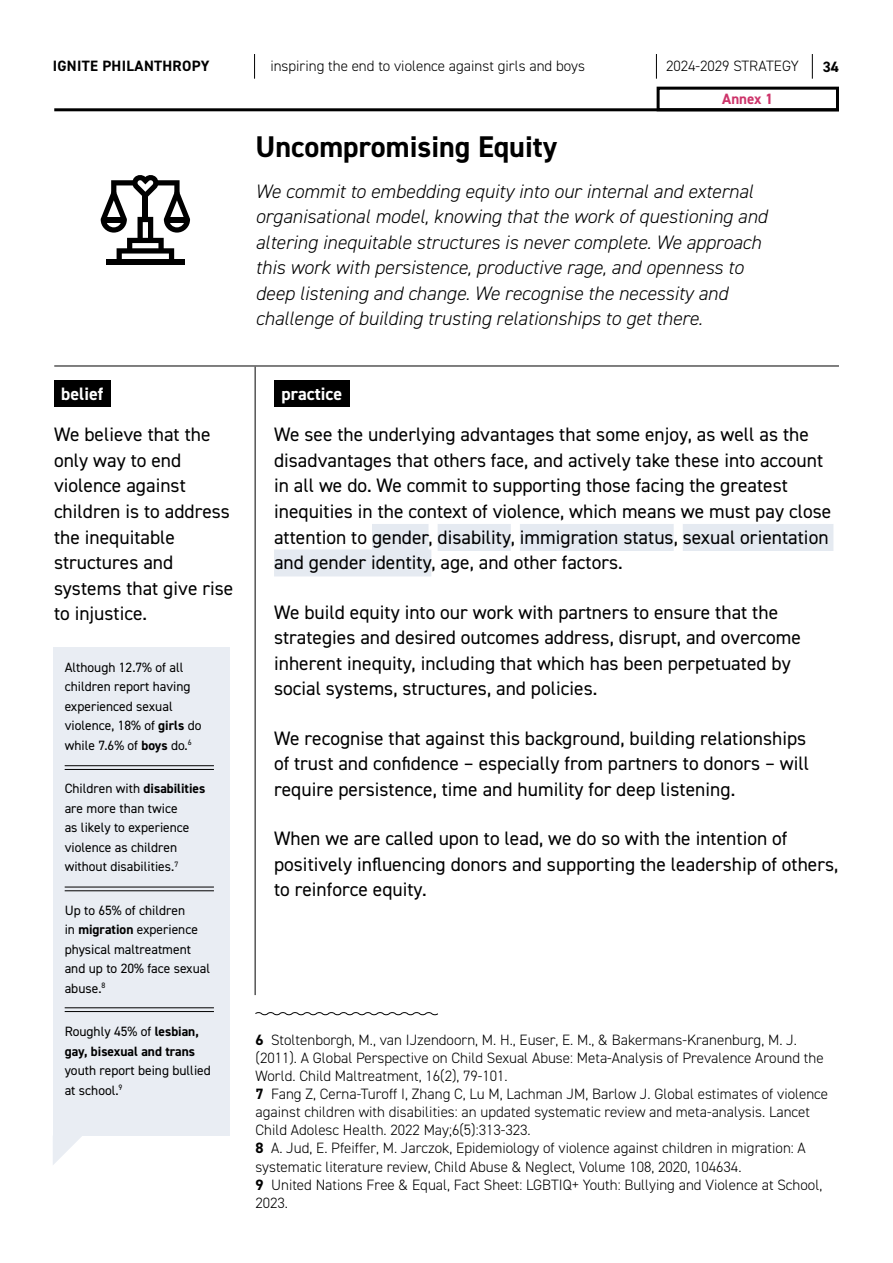
<style>
.page{position:relative;width:893px;height:1263px;background:#fff}
.page>*{position:absolute;margin:0;border:0;box-sizing:border-box;transform-origin:0 0}
.t1{font:700 30px "DIN2014";color:#000}
.t2{font:19.5px/25.5px "DIN2014";color:#000}
.t3{font:italic 300 19.5px/25.5px "DIN2014";color:#000}
.t4{font:700 18px "DIN2014";color:#fff}
.t5{font:300 15px/18px "DIN2014";color:#000}
.t6{font:700 15px "DIN2014";letter-spacing:.02em;color:#000}
.t7{font:700 15px "DIN2014";color:#cd346a}
.t8{font:13.5px/19.5px "DIN2014";color:#000}
.t9{font:700 13.5px/19.5px "DIN2014";color:#000}
.s1{font-weight:700}
.s2{font-weight:400}
</style>
<div class="page">
<svg style="left:656px;top:54px;width:1px;height:25px"></svg>
<svg style="left:254px;top:54px;width:1px;height:25px"></svg>
<svg style="left:812px;top:54px;width:1px;height:25px"></svg>
<div style="left:53px;top:647px;width:176px;height:488px;background:#e9edf3"></div>
<svg style="left:53px;top:1135px;width:30px;height:30px"></svg>
<hr style="left:54px;top:366px;width:785px;height:1px;background:#000">
<hr style="left:54px;top:108px;width:785px;height:3px;background:#000">
<hr style="left:255px;top:367px;width:1px;height:628px;background:#000">
<div style="left:372px;top:524px;width:56px;height:27px;background:#e5eaf1"></div>
<div style="left:438px;top:524px;width:73px;height:27px;background:#e5eaf1"></div>
<div style="left:520px;top:524px;width:154px;height:27px;background:#e5eaf1"></div>
<div style="left:683px;top:524px;width:150px;height:27px;background:#e5eaf1"></div>
<div style="left:274px;top:549px;width:157px;height:27px;background:#e5eaf1"></div>
<div style="left:54px;top:380px;width:57px;height:27px;background:#000"></div>
<div style="left:274px;top:380px;width:76px;height:27px;background:#000"></div>
<div style="left:106px;top:259px;width:79px;height:5px;background:#000"></div>
<svg style="left:101px;top:175px;width:89px;height:84px"></svg>
<svg style="left:255px;top:1012px;width:183px;height:4px"></svg>
<hr style="left:65px;top:765px;width:149px;height:1px;background:#000">
<hr style="left:65px;top:769px;width:149px;height:1px;background:#000">
<hr style="left:65px;top:887px;width:149px;height:1px;background:#000">
<hr style="left:65px;top:890px;width:149px;height:1px;background:#000">
<hr style="left:65px;top:1007px;width:149px;height:1px;background:#000">
<hr style="left:65px;top:1011px;width:149px;height:1px;background:#000">
<div style="left:657px;top:87px;width:182px;height:24px;border:3px solid #000"></div>
<p class="t6" style="left:53px;top:56px;width:158px">IGNITE PHILANTHROPY</p>
<p class="t5" style="left:270px;top:57px;width:316px">inspiring the end to violence against girls and boys</p>
<p class="t5" style="left:666px;top:57px;width:134px">2024-2029 STRATEGY</p>
<p class="t6" style="left:823px;top:57px;width:18px">34</p>
<h1 class="t1" style="left:255px;top:127px;width:303px">Uncompromising Equity</h1>
<p class="t7" style="left:722px;top:89px;width:52px">Annex 1</p>
<p class="t3" style="left:255px;top:178px;width:513px">We commit to embedding equity into our internal and external organisational model, knowing that the work of questioning and altering inequitable structures is never complete. We approach this work with persistence, productive rage, and openness to deep listening and change. We recognise the necessity and challenge of building trusting relationships to get there.</p>
<p class="t4" style="left:61px;top:381px;width:43px">belief</p>
<p class="t4" style="left:281px;top:381px;width:62px">practice</p>
<p class="t2" style="left:54px;top:422px;width:181px">We believe that the only way to end violence against children is to address the inequitable structures and systems that give rise to injustice.</p>
<p class="t2" style="left:274px;top:422px;width:559px">We see the underlying advantages that some enjoy, as well as the disadvantages that others face, and actively take these into account in all we do. We commit to supporting those facing the greatest inequities in the context of violence, which means we must pay close attention to gender, disability, immigration status, sexual orientation and gender identity, age, and other factors.</p>
<p class="t2" style="left:274px;top:599px;width:528px">We build equity into our work with partners to ensure that the strategies and desired outcomes address, disrupt, and overcome inherent inequity, including that which has been perpetuated by social systems, structures, and policies.</p>
<p class="t2" style="left:274px;top:725px;width:537px">We recognise that against this background, building relationships of trust and confidence – especially from partners to donors – will require persistence, time and humility for deep listening.</p>
<p class="t2" style="left:274px;top:825px;width:566px">When we are called upon to lead, we do so with the intention of positively influencing donors and supporting the leadership of others, to reinforce equity.</p>
<p class="t8" style="left:65px;top:657px;width:138px">Although 12.7% of all children report having experienced sexual violence, 18% of <span class="s1">girls</span> do while 7.6% of <span class="s1">boys</span> do.<sup>6</sup></p>
<p class="t8" style="left:65px;top:778px;width:142px">Children with <span class="s1">disabilities </span>are more than twice<br>as likely to experience violence as children without disabilities.<sup>7</sup></p>
<p class="t8" style="left:65px;top:900px;width:147px">Up to 65% of children<br>in <span class="s1">migration</span> experience physical maltreatment and up to 20% face sexual abuse.<sup>8</sup></p>
<p class="t9" style="left:65px;top:1021px;width:136px"><span class="s2">Roughly 45% of</span> lesbian, gay, bisexual and trans</p>
<p class="t8" style="left:65px;top:1060px;width:148px">youth report being bullied at school.<sup>9</sup></p>
<p class="t5" style="left:255px;top:1031px;width:574px"><span class="s1">6</span> Stoltenborgh, M., van IJzendoorn, M. H., Euser, E. M., &amp; Bakermans-Kranenburg, M. J. (2011). A Global Perspective on Child Sexual Abuse: Meta-Analysis of Prevalence Around the World. Child Maltreatment, 16(2), 79-101.<br><span class="s1">7</span> Fang Z, Cerna-Turoff I, Zhang C, Lu M, Lachman JM, Barlow J. Global estimates of violence against children with disabilities: an updated systematic review and meta-analysis. Lancet Child Adolesc Health. 2022 May;6(5):313-323.<br><span class="s1">8</span> A. Jud, E. Pfeiffer, M. Jarczok, Epidemiology of violence against children in migration: A systematic literature review, Child Abuse &amp; Neglect, Volume 108, 2020, 104634.<br><span class="s1">9</span> United Nations Free &amp; Equal, Fact Sheet: LGBTIQ+ Youth: Bullying and Violence at School, 2023.</p>
</div>
